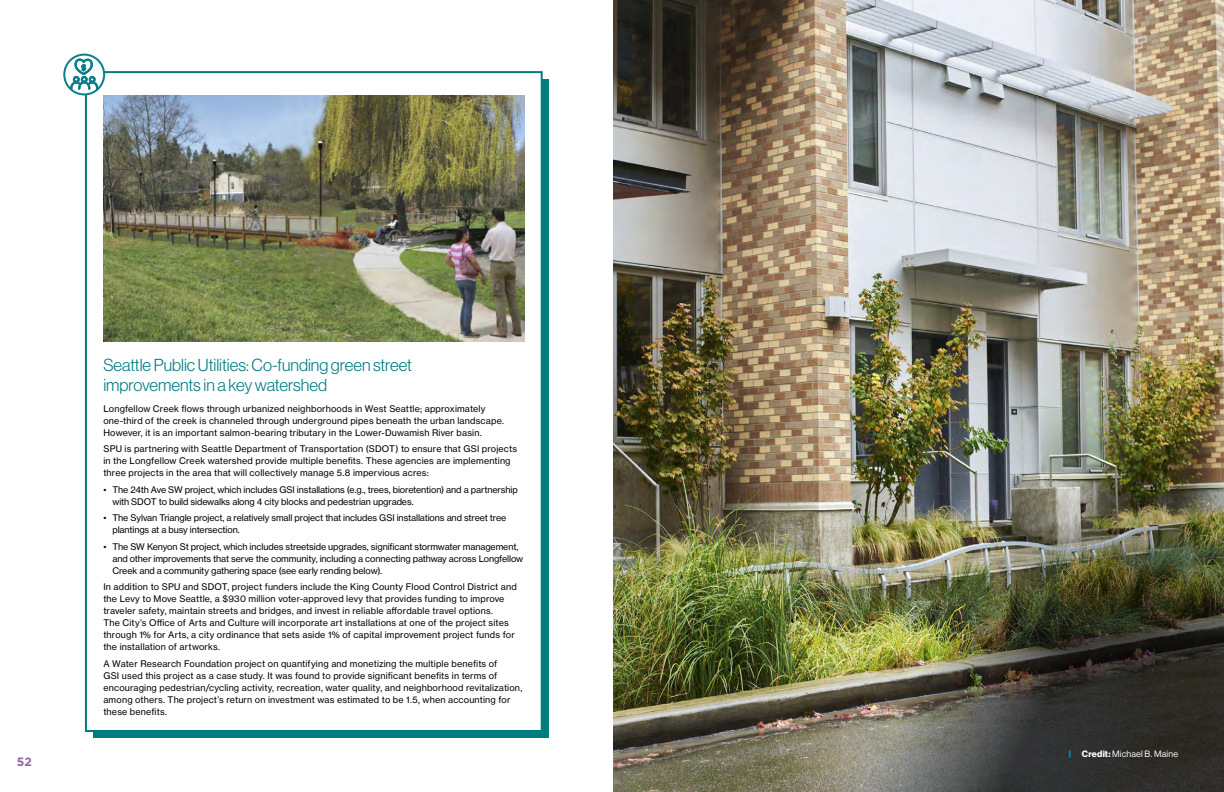
<style>
.page{position:relative;width:1224px;height:792px;background:#fff}
.page>*{position:absolute;margin:0;border:0;box-sizing:border-box;transform-origin:0 0}
.t1{font:17px/20px "N Haas Grotesk DS Pro 45 Lt";color:#007c81}
.t2{font:700 12px "Gotham";color:#9566a4}
.t3{font:9px/12px "N Haas Grotesk TX Pro 55 Rg";letter-spacing:.01em;color:#000}
.t4{font:9px/12px "N Haas Grotesk TX Pro 55 Rg";letter-spacing:-.01em;color:#000}
.t5{font:9px "N Haas Grotesk DS Pro 55 Rg";letter-spacing:.02em;color:#fff}
.s1{font-family:"N Haas Grotesk DS Pro 75 Bd"}
</style>
<div class="page">
<div style="left:93px;top:80px;width:456px;height:658px;background:#007c81"></div>
<div style="left:85px;top:71px;width:458px;height:661px;background:#fff;border:2px solid #007c81"></div>
<svg style="left:64px;top:55px;width:40px;height:39px"></svg>
<div style="left:63px;top:54px;width:42px;height:41px;border:2px solid #0a7e89;border-radius:50%"></div>
<svg style="left:70px;top:59px;width:28px;height:30px"></svg>
<img style="left:103px;top:95px;width:421px;height:247px">
<img style="left:614px;top:0;width:610px;height:475px">
<img style="left:614px;top:475px;width:610px;height:317px">
<svg style="left:1069px;top:750px;width:2px;height:8px"></svg>
<h2 class="t2" style="left:17px;top:753px;width:16px">52</h2>
<h1 class="t1" style="left:103px;top:355px;width:310px">Seattle Public Utilities: Co-funding green street improvements in a key watershed</h1>
<p class="t3" style="left:103px;top:403px;width:402px">Longfellow Creek flows through urbanized neighborhoods in West Seattle; approximately one-third of the creek is channeled through underground pipes beneath the urban landscape.<br>However, it is an important salmon-bearing tributary in the Lower-Duwamish River basin.</p>
<p class="t3" style="left:103px;top:443px;width:415px">SPU is partnering with Seattle Department of Transportation (SDOT) to ensure that GSI projects in the Longfellow Creek watershed provide multiple benefits. These agencies are implementing three projects in the area that will collectively manage 5.8 impervious acres:</p>
<p class="t4" style="left:112px;top:484px;width:407px;text-indent:-9px">• The 24th Ave SW project, which includes GSI installations (e.g., trees, bioretention) and a partnership with SDOT to build sidewalks along 4 city blocks and pedestrian upgrades.</p>
<p class="t4" style="left:112px;top:512px;width:396px;text-indent:-9px">• The Sylvan Triangle project, a relatively small project that includes GSI installations and street tree plantings at a busy intersection.</p>
<p class="t4" style="left:112px;top:541px;width:412px;text-indent:-9px">• The SW Kenyon St project, which includes streetside upgrades, significant stormwater management, and other improvements that serve the community, including a connecting pathway across Longfellow<br>Creek and a community gathering space (see early rending below).</p>
<p class="t3" style="left:103px;top:581px;width:415px">In addition to SPU and SDOT, project funders include the King County Flood Control District and the Levy to Move Seattle, a $930 million voter-approved levy that provides funding to improve traveler safety, maintain streets and bridges, and invest in reliable affordable travel options.<br>The City’s Office of Arts and Culture will incorporate art installations at one of the project sites through 1% for Arts, a city ordinance that sets aside 1% of capital improvement project funds for the installation of artworks.</p>
<p class="t3" style="left:103px;top:658px;width:420px">A Water Research Foundation project on quantifying and monetizing the multiple benefits of<br>GSI used this project as a case study. It was found to provide significant benefits in terms of encouraging pedestrian/cycling activity, recreation, water quality, and neighborhood revitalization, among others. The project’s return on investment was estimated to be 1.5, when accounting for these benefits.</p>
<p class="t5" style="left:1082px;top:749px;width:98px"><span class="s1">Credit:</span> Michael B. Maine</p>
</div>
